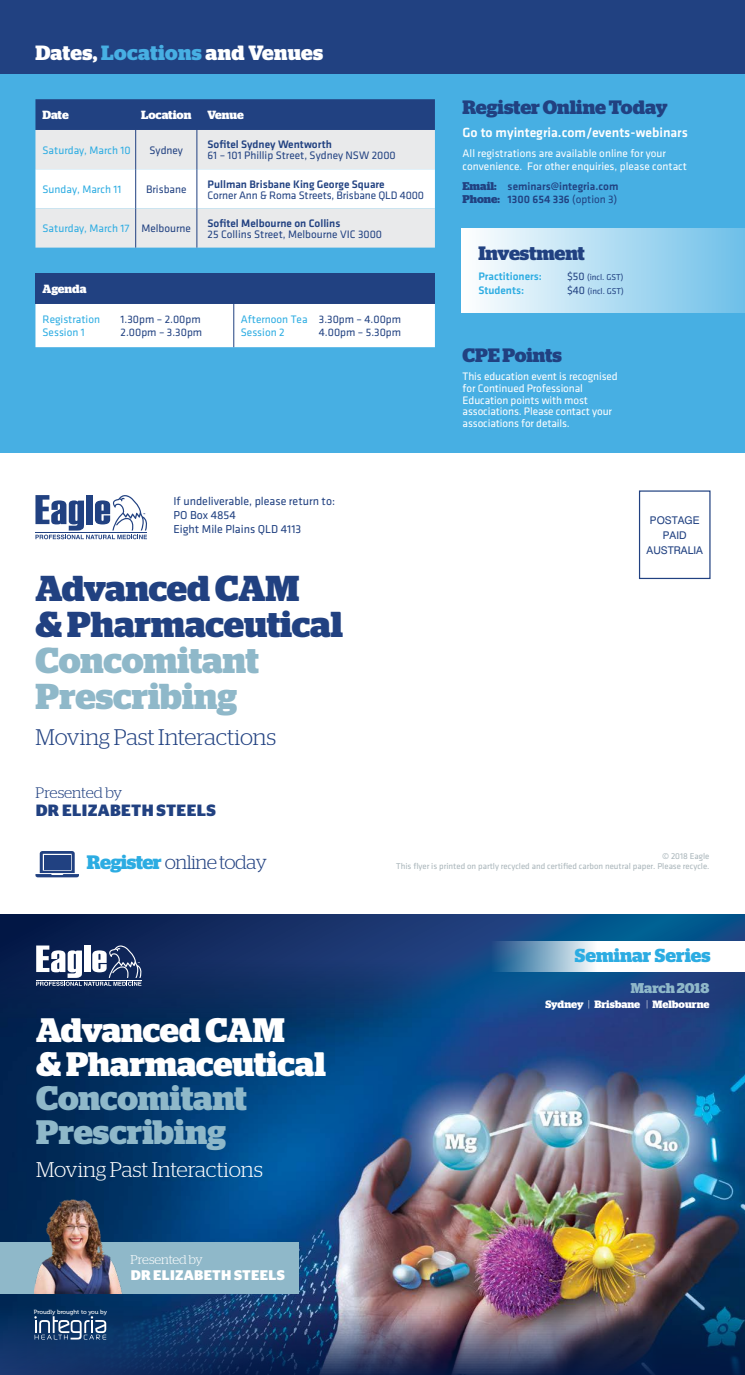
<style>
.page{position:relative;width:745px;height:1375px;background:#fff}
.page>*{position:absolute;margin:0;border:0;box-sizing:border-box;transform-origin:0 0}
.t1{font:700 36px/36px "Stag";color:#214181}
.t2{font:700 36px/36px "Stag";color:#8fb8c9}
.t3{font:700 33.88px/33.9px "Stag";color:#fff}
.t4{font:700 33.88px/33.9px "Stag";color:#8fb8c9}
.t5{font:300 22.5px "Stag";letter-spacing:-.005em;color:#214181}
.t6{font:300 21.25px "Stag";letter-spacing:-.005em;color:#fff}
.t7{font:700 20.62px "Stag";letter-spacing:.015em;color:#fff}
.t8{font:300 19.5px "Stag";letter-spacing:-.03em;color:#214181}
.t9{font:700 19.38px "Stag";color:#214181}
.t10{font:700 18.75px "Stag";color:#2cace2}
.t11{font:700 16.38px "Stag Sans";letter-spacing:.02em;color:#214181}
.t12{font:300 15.12px "Stag";color:#214181}
.t13{font:700 14.12px "Stag";color:#8fb8c9}
.t14{font:700 14px "Stag Sans";letter-spacing:.02em;color:#fff}
.t15{font:500 13.75px "Klavika";color:#fff}
.t16{font:300 12.62px "Stag";color:#fff}
.t17{font:11.88px/14.2px "Klavika";color:#214181}
.t18{font:700 11.88px "Stag";letter-spacing:-.005em;color:#fff}
.t19{font:11.25px/11.6px "Klavika";letter-spacing:-.01em;color:#fff}
.t20{font:11.25px "Klavika";color:#214181}
.t21{font:500 11.25px/12.9px "Klavika";color:#214181}
.t22{font:11.25px/13.5px "Klavika";color:#2cace2}
.t23{font:500 11.25px "Klavika";color:#2cace2}
.t24{font:700 10.62px "Stag";color:#fff}
.t25{font:10.62px/15px "Swiss 721 BT";color:#214181;text-align:center}
.t26{font:8.75px/10.5px "Klavika";color:#a9b5ba;text-align:right}
.t27{font:8.75px "Klavika";color:#214181}
.t28{font:6px "Museo 500";color:#fff}
.s1{color:#47afe3}
.s2{color:#214181}
.s3{font-family:"Stag";font-weight:700}
.s4{font-weight:400}
.s5{font-size:11.25px}
.s6{font-weight:700;color:#2cace2}
.s7{font-weight:300}
</style>
<div class="page">
<svg style="left:0;top:914px;width:744px;height:46px;background:#11366c"></svg>
<img style="left:0;top:960px;width:744px;height:415px">
<div style="left:0;top:73px;width:744px;height:380px;background:#47afe3"></div>
<div style="left:461px;top:229px;width:283px;height:84px;background:linear-gradient(to right,#fff,#6ec0e8)"></div>
<svg style="left:35px;top:495px;width:112px;height:44px"></svg>
<div style="left:0;top:0;width:744px;height:74px;background:#214181"></div>
<div style="left:35px;top:99px;width:399px;height:31px;background:#214181"></div>
<div style="left:35px;top:130px;width:399px;height:118px;background:#e9eaeb"></div>
<div style="left:35px;top:169px;width:399px;height:39px;background:#fff"></div>
<hr style="left:135px;top:130px;width:1px;height:39px;background:#214181">
<hr style="left:196px;top:130px;width:1px;height:39px;background:#214181">
<hr style="left:135px;top:169px;width:1px;height:39px;background:#214181">
<hr style="left:196px;top:169px;width:1px;height:39px;background:#214181">
<hr style="left:135px;top:208px;width:1px;height:40px;background:#214181">
<hr style="left:196px;top:208px;width:1px;height:40px;background:#214181">
<div style="left:35px;top:273px;width:399px;height:31px;background:#214181"></div>
<div style="left:35px;top:304px;width:399px;height:43px;background:#fff"></div>
<hr style="left:233px;top:304px;width:1px;height:43px;background:#214181">
<div style="left:0;top:1242px;width:298px;height:52px;background:#8fb8c9"></div>
<svg style="left:462px;top:941px;width:282px;height:30px"></svg>
<div style="left:638px;top:490px;width:72px;height:89px;border:1px solid #214181"></div>
<img style="left:34px;top:1194px;width:88px;height:100px">
<svg style="left:35px;top:851px;width:44px;height:26px"></svg>
<svg style="left:36px;top:945px;width:106px;height:41px"></svg>
<svg style="left:34px;top:1316px;width:72px;height:23px"></svg>
<h3 class="t7" style="left:35px;top:41px;width:289px">Dates, <span class="s1">Locations</span> and Venues</h3>
<p class="t18" style="left:43px;top:108px;width:28px">Date</p>
<p class="t18" style="left:141px;top:108px;width:52px">Location</p>
<p class="t18" style="left:207px;top:108px;width:38px">Venue</p>
<p class="t22" style="left:43px;top:143px;width:90px">Saturday, March 10</p>
<p class="t20" style="left:149px;top:144px;width:35px">Sydney</p>
<p class="t21" style="left:207px;top:138px;width:126px">Sofitel Sydney Wentworth</p>
<p class="t20" style="left:207px;top:150px;width:190px">61 – 101 Phillip Street, Sydney NSW 2000</p>
<p class="t22" style="left:43px;top:182px;width:80px">Sunday, March 11</p>
<p class="t20" style="left:146px;top:183px;width:42px">Brisbane</p>
<p class="t21" style="left:207px;top:178px;width:178px">Pullman Brisbane King George Square</p>
<p class="t20" style="left:207px;top:189px;width:218px">Corner Ann &amp; Roma Streets, Brisbane QLD 4000</p>
<p class="t22" style="left:43px;top:222px;width:150px">Saturday, March 17 <span class="s2">Melbourne</span></p>
<p class="t21" style="left:207px;top:217px;width:134px">Sofitel Melbourne on Collins</p>
<p class="t20" style="left:207px;top:228px;width:176px">25 Collins Street, Melbourne VIC 3000</p>
<p class="t18" style="left:43px;top:282px;width:45px">Agenda</p>
<p class="t22" style="left:43px;top:312px;width:59px">Registration</p>
<p class="t20" style="left:120px;top:313px;width:81px">1.30pm – 2.00pm</p>
<p class="t22" style="left:43px;top:326px;width:44px">Session 1</p>
<p class="t20" style="left:120px;top:327px;width:83px">2.00pm – 3.30pm</p>
<p class="t22" style="left:241px;top:312px;width:162px">Afternoon Tea <span class="s2">3.30pm – 4.00pm<br></span>Session 2</p>
<p class="t20" style="left:319px;top:327px;width:84px">4.00pm – 5.30pm</p>
<p class="t17" style="left:173px;top:494px;width:163px">If undeliverable, please return to:<br>PO Box 4854<br>Eight Mile Plains QLD 4113</p>
<h1 class="t1" style="left:36px;top:570px;width:309px">Advanced CAM<br>&amp; Pharmaceutical</h1>
<h1 class="t2" style="left:36px;top:642px;width:225px">Concomitant<br>Prescribing</h1>
<h3 class="t5" style="left:36px;top:724px;width:242px">Moving Past Interactions</h3>
<h3 class="t12" style="left:36px;top:784px;width:88px">Presented by</h3>
<h3 class="t11" style="left:36px;top:800px;width:182px">DR ELIZABETH STEELS</h3>
<h3 class="t9" style="left:462px;top:95px;width:206px">Register Online Today</h3>
<p class="t15" style="left:462px;top:125px;width:227px">Go to myintegria.com/events-webinars</p>
<p class="t19" style="left:462px;top:147px;width:226px;line-height:12.9px">All registrations are available online for your convenience. For other enquiries, please contact</p>
<p class="t21" style="left:462px;top:180px;width:157px"><span class="s3">Email:</span> seminars@integria.com<br><span class="s3">Phone:</span> 1300 654 336 <span class="s4">(option 3)</span></p>
<h3 class="t9" style="left:478px;top:242px;width:108px">Investment</h3>
<p class="t23" style="left:478px;top:270px;width:65px">Practitioners:</p>
<p class="t27" style="left:566px;top:273px;width:58px"><span class="s5">$50</span> (incl. GST)</p>
<p class="t23" style="left:478px;top:284px;width:47px">Students:</p>
<p class="t27" style="left:566px;top:286px;width:58px"><span class="s5">$40</span> (incl. GST)</p>
<h3 class="t9" style="left:462px;top:344px;width:101px">CPE Points</h3>
<p class="t19" style="left:462px;top:371px;width:156px">This education event is recognised for Continued Professional<br>Education points with most associations. Please contact your associations for details.</p>
<p class="t25" style="left:646px;top:512px;width:58px">POSTAGE<br>PAID<br>AUSTRALIA</p>
<h3 class="t8" style="left:87px;top:851px;width:182px"><span class="s6">Register</span> online today</h3>
<h2 class="t3" style="left:36px;top:1014px;width:291px">Advanced CAM<br>&amp; Pharmaceutical</h2>
<h2 class="t4" style="left:36px;top:1081px;width:212px">Concomitant<br>Prescribing</h2>
<h3 class="t6" style="left:36px;top:1157px;width:228px">Moving Past Interactions</h3>
<p class="t28" style="left:34px;top:1309px;width:75px">Proudly brought to you by</p>
<p class="t16" style="left:130px;top:1253px;width:74px">Presented by</p>
<p class="t14" style="left:131px;top:1267px;width:156px">DR ELIZABETH STEELS</p>
<p class="t26" style="left:396px;top:850px;width:314px">© 2018 Eagle<br>This flyer is printed on partly recycled and certified carbon neutral paper. Please recycle.</p>
<h3 class="t10" style="left:574px;top:944px;width:137px">Seminar Series</h3>
<p class="t13" style="left:630px;top:980px;width:80px">March 2018</p>
<p class="t24" style="left:545px;top:998px;width:165px">Sydney <span class="s7">|</span> Brisbane <span class="s7">|</span> Melbourne</p>
</div>
